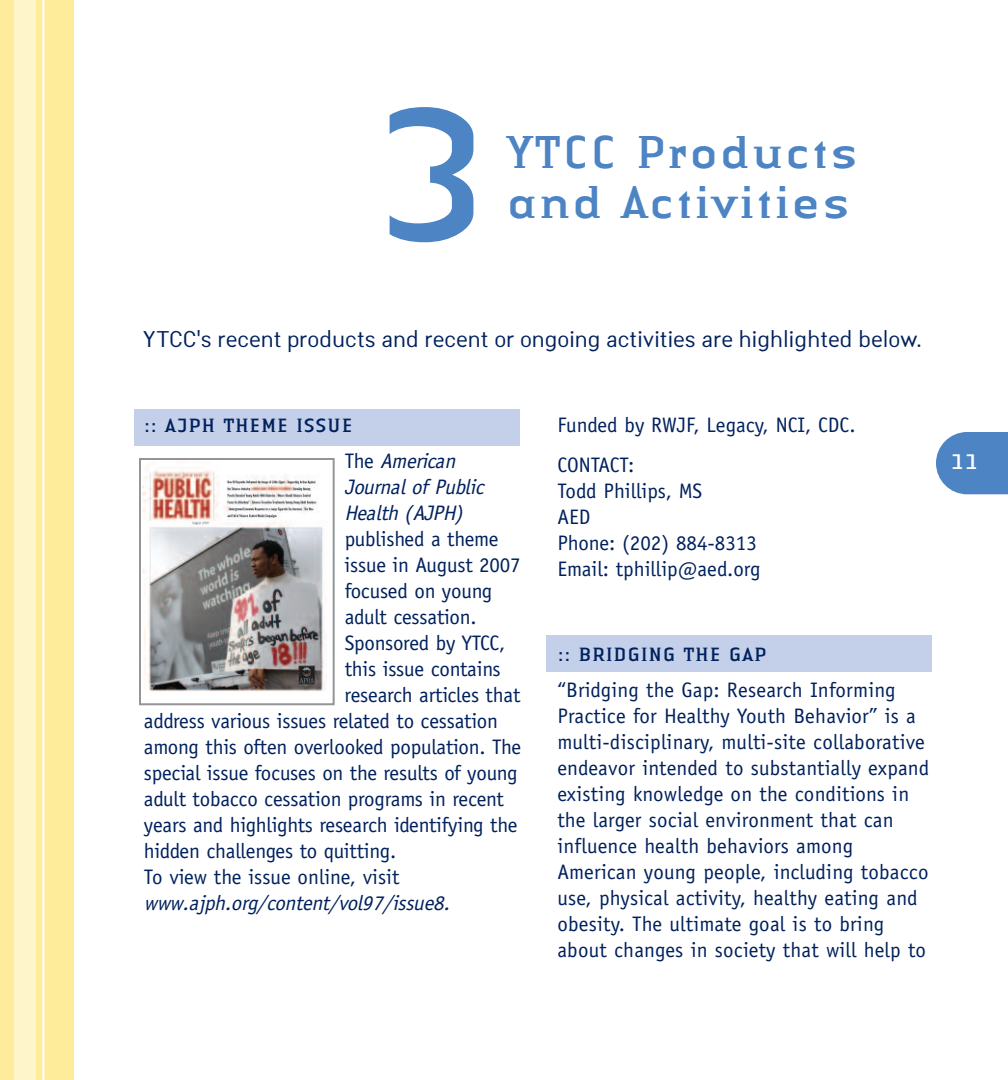
<style>
.page{position:relative;width:1008px;height:1080px;background:#fff}
.page>*{position:absolute;margin:0;border:0;box-sizing:border-box;transform-origin:0 0}
.t1{font:194.6px "LT Authentic Small Serif";color:#4d84c4}
.t2{font:48px "LT Authentic Small Serif";letter-spacing:-.015em;color:#4d84c4}
.t3{font:22px "Malmo Sans";color:#00215d}
.t4{font:22px "LT Authentic Serif";color:#fff}
.t5{font:21px/26px "Officina Sans";letter-spacing:-.01em;color:#00215d}
.t6{font:21px/26px "Officina Sans";letter-spacing:.01em;color:#00215d}
.t7{font:italic 21px/26px "Officina Sans";letter-spacing:-.025em;color:#00215d}
.t8{font:20px "LT Authentic Small Serif";color:#00215d}
.s1{font-style:normal}
</style>
<div class="page">
<div style="left:546px;top:635px;width:385px;height:36px;background:#c4d0e9"></div>
<div style="left:134px;top:409px;width:386px;height:36px;background:#c4d0e9"></div>
<div style="left:0;top:0;width:74px;height:1080px;background:#ffec9a"></div>
<div style="left:14px;top:0;width:22px;height:1080px;background:#fef5cb"></div>
<hr style="left:42px;top:0;width:2px;height:1080px;background:#fff">
<svg style="left:936px;top:432px;width:72px;height:62px;background:#5d8fc9"></svg>
<img style="left:143px;top:461px;width:184px;height:231px">
<div style="left:139px;top:458px;width:196px;height:247px;border:2px solid #939598"></div>
<h1 class="t1" style="left:369px;top:110px;width:126px">3</h1>
<h2 class="t2" style="left:506px;top:136px;width:355px">YTCC Products</h2>
<h2 class="t2" style="left:506px;top:186px;width:347px">and Activities</h2>
<p class="t3" style="left:143px;top:330px;width:781px">YTCC’s recent products and recent or ongoing activities are highlighted below.</p>
<p class="t8" style="left:144px;top:419px;width:211px">:: AJPH THEME ISSUE</p>
<p class="t7" style="left:345px;top:450px;width:145px"><span class="s1">T h e</span> American<br>Journal of Public<br>Health (AJPH)</p>
<p class="t5" style="left:345px;top:528px;width:155px">published a theme</p>
<p class="t5" style="left:345px;top:554px;width:177px">issue in August 2007</p>
<p class="t5" style="left:345px;top:580px;width:149px">focused on young</p>
<p class="t5" style="left:345px;top:606px;width:134px">adult cessation.</p>
<p class="t5" style="left:345px;top:632px;width:162px">Sponsored by YTCC,</p>
<p class="t5" style="left:345px;top:658px;width:158px">this issue contains</p>
<p class="t5" style="left:345px;top:684px;width:177px">research articles that</p>
<p class="t5" style="left:144px;top:710px;width:356px">address various issues related to cessation</p>
<p class="t5" style="left:144px;top:736px;width:379px">among this often overlooked population. The</p>
<p class="t5" style="left:144px;top:762px;width:375px">special issue focuses on the results of young</p>
<p class="t5" style="left:144px;top:788px;width:362px">adult tobacco cessation programs in recent</p>
<p class="t5" style="left:144px;top:814px;width:375px">years and highlights research identifying the</p>
<p class="t5" style="left:144px;top:840px;width:254px">hidden challenges to quitting.</p>
<p class="t5" style="left:144px;top:866px;width:257px">To view the issue online, visit</p>
<p class="t7" style="left:144px;top:892px;width:311px">www.ajph.org/content/vol97/issue8.</p>
<p class="t5" style="left:557px;top:406px;width:300px;line-height:40.4px">Funded by RWJF, Legacy, NCI, CDC.<br>CONTACT:</p>
<p class="t5" style="left:557px;top:480px;width:205px">Todd Phillips, MS<br>AED<br>Phone: (202) 884-8313<br>Email: tphillip@aed.org</p>
<p class="t4" style="left:950px;top:454px;width:30px">11</p>
<p class="t8" style="left:557px;top:648px;width:211px">:: BRIDGING THE GAP</p>
<p class="t6" style="left:557px;top:679px;width:373px">“Bridging the Gap: Research Informing Practice for Healthy Youth Behavior” is a multi-disciplinary, multi-site collaborative endeavor intended to substantially expand existing knowledge on the conditions in the larger social environment that can influence health behaviors among American young people, including tobacco use, physical activity, healthy eating and obesity. The ultimate goal is to bring about changes in society that will help to</p>
</div>
